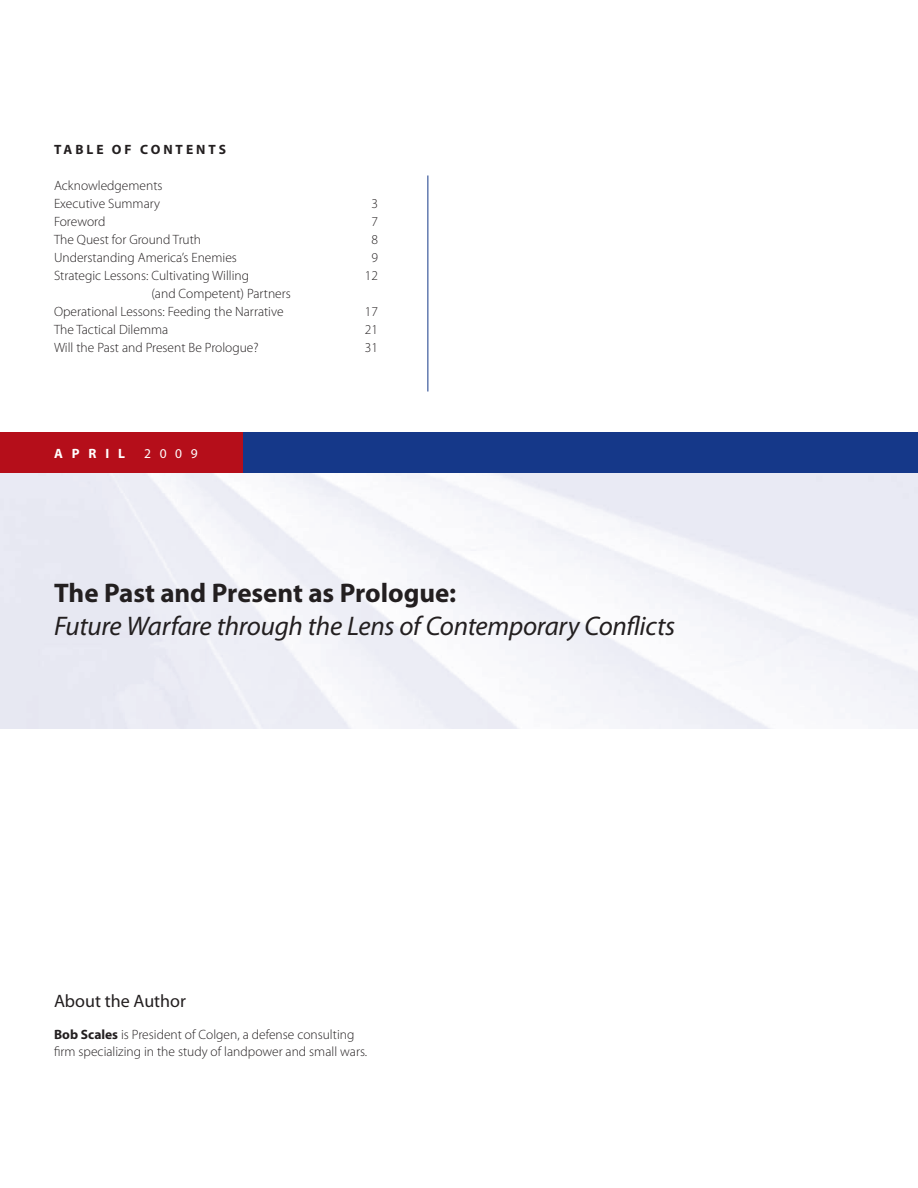
<style>
.page{position:relative;width:918px;height:1188px;background:#fff}
.page>*{position:absolute;margin:0;border:0;box-sizing:border-box;transform-origin:0 0}
.Secondary_Title{font:italic 27px "Myriad Pro";letter-spacing:-.01em;color:#231f20}
.Main_Title{font:700 27px "Myriad Pro";letter-spacing:-.005em;color:#231f20}
.Header_-_About_the_A{font:18px "Myriad Pro";color:#231f20}
.TOC_-_Chapters{font:300 13.5px "Myriad Pro";color:#231f20}
.Short_Bio_of_Authors{font:300 13.5px/16.5px "Myriad Pro";color:#231f20}
.Table_of_Contents{font:700 13.5px "Myriad Pro";letter-spacing:.22em;color:#231f20}
.Date{font:700 13.5px "Myriad Pro";color:#fff}
.Date-2{font:13.5px "Myriad Pro";color:#fff}
.s1{font-weight:700}
</style>
<div class="page">
<img style="left:0;top:472px;width:918px;height:257px">
<div style="left:0;top:432px;width:243px;height:40px;background:#b50e1a"></div>
<div style="left:243px;top:432px;width:675px;height:40px;background:#153889"></div>
<hr style="left:428px;top:176px;width:1px;height:216px;background:#153889">
<p class="Table_of_Contents" style="left:54px;top:141px;width:164px">Tab le of Cont ents</p>
<p class="TOC_-_Chapters" style="left:54px;top:177px;width:110px">Acknowledgements</p>
<p class="TOC_-_Chapters" style="left:54px;top:195px;width:108px">Executive Summary</p>
<p class="TOC_-_Chapters" style="left:371px;top:195px;width:8px">3</p>
<p class="TOC_-_Chapters" style="left:54px;top:213px;width:53px">Foreword</p>
<p class="TOC_-_Chapters" style="left:371px;top:213px;width:8px">7</p>
<p class="TOC_-_Chapters" style="left:54px;top:231px;width:149px">The Quest for Ground Truth</p>
<p class="TOC_-_Chapters" style="left:371px;top:231px;width:8px">8</p>
<p class="TOC_-_Chapters" style="left:54px;top:249px;width:184px">Understanding America’s Enemies</p>
<p class="TOC_-_Chapters" style="left:371px;top:249px;width:8px">9</p>
<p class="TOC_-_Chapters" style="left:54px;top:267px;width:197px">Strategic Lessons: Cultivating Willing</p>
<p class="TOC_-_Chapters" style="left:365px;top:267px;width:15px">12</p>
<p class="TOC_-_Chapters" style="left:151px;top:285px;width:141px">(and Competent) Partners</p>
<p class="TOC_-_Chapters" style="left:54px;top:303px;width:231px">Operational Lessons: Feeding the Narrative</p>
<p class="TOC_-_Chapters" style="left:365px;top:303px;width:15px">17</p>
<p class="TOC_-_Chapters" style="left:54px;top:321px;width:116px">The Tactical Dilemma</p>
<p class="TOC_-_Chapters" style="left:365px;top:321px;width:15px">21</p>
<p class="TOC_-_Chapters" style="left:54px;top:339px;width:206px">Will the Past and Present Be Prologue?</p>
<p class="TOC_-_Chapters" style="left:365px;top:339px;width:15px">31</p>
<p class="Date" style="left:54px;top:445px;width:73px">April</p>
<p class="Date-2" style="left:144px;top:445px;width:55px">2009</p>
<p class="Main_Title" style="left:54px;top:575px;width:404px">The Past and Present as Prologue:</p>
<p class="Secondary_Title" style="left:54px;top:609px;width:623px">Future Warfare through the Lens of Contemporary Conflicts</p>
<p class="Header_-_About_the_A" style="left:54px;top:989px;width:133px">About the Author</p>
<p class="Short_Bio_of_Authors" style="left:54px;top:1026px;width:315px"><span class="s1">Bob Scales</span> is President of Colgen, a defense consulting firm specializing in the study of landpower and small wars.</p>
</div>
